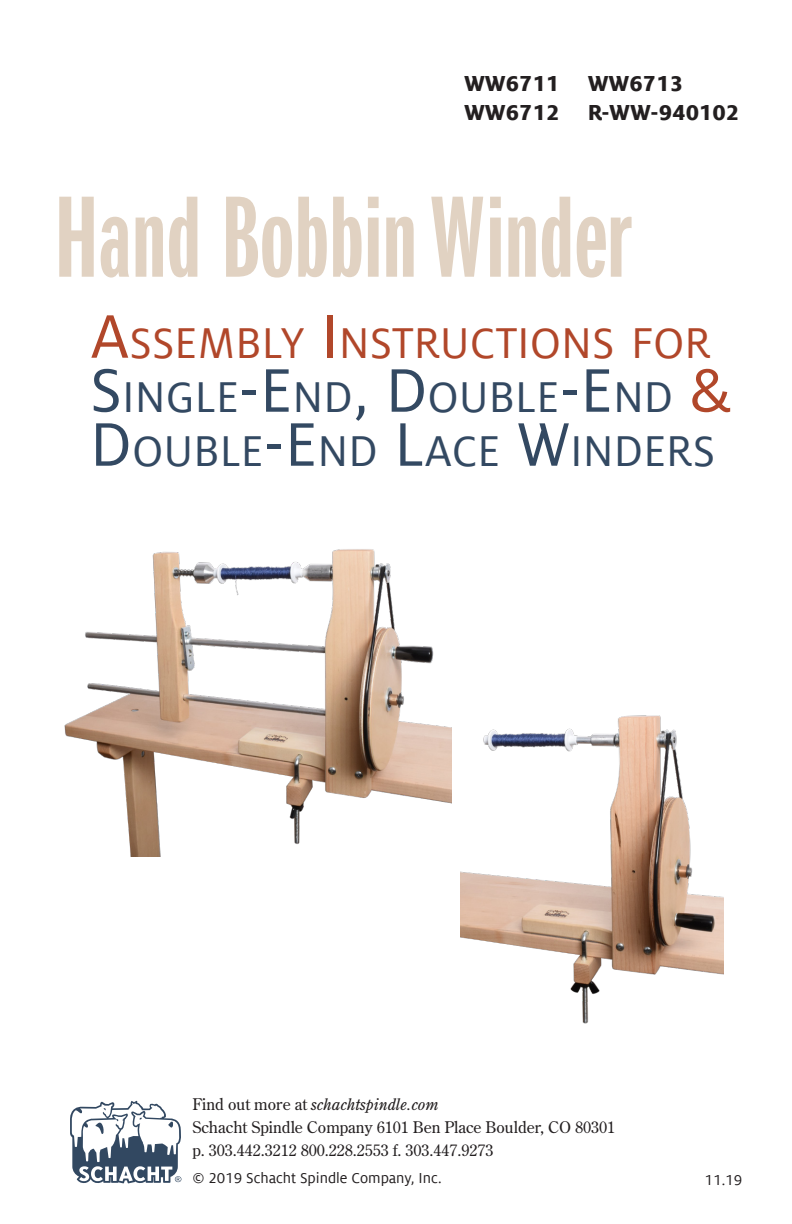
<style>
.page{position:relative;width:792px;height:1224px;background:#fff}
.page>*{position:absolute;margin:0;border:0;box-sizing:border-box;transform-origin:0 0}
.title_cover{font:120px "ITC Franklin Gothic Std Dm X Cp";color:#e1d2c2}
.title_cover_second_l{font:47.6px "Milo Offc";color:#334962}
.title_cover_second_l-2{font:47.6px "Milo Offc";color:#b1472a}
.product_number{font:800 24px "Milo Offc";color:#231f20}
.footer_block{font:16px "Century Old Style Std";color:#231f20}
.paragraph{font:16px "Milo Offc";color:#231f20}
.footer_block-2{font:italic 16px "Century Old Style Std";color:#231f20}
.s1{font-size:68px}
.s2{font-size:68px;color:#b1472a}
.s3{font-style:normal}
</style>
<div class="page">
<svg style="left:70px;top:1101px;width:111px;height:82px"></svg>
<img style="left:460px;top:715px;width:264px;height:309px">
<img style="left:64px;top:549px;width:387px;height:308px">
<p class="product_number" style="left:464px;top:70px;width:97px">WW6711</p>
<p class="product_number" style="left:464px;top:99px;width:97px">WW6712</p>
<p class="product_number" style="left:588px;top:70px;width:97px">WW6713</p>
<p class="product_number" style="left:588px;top:99px;width:153px">R-WW-940102</p>
<p class="title_cover" style="left:54px;top:172px;width:579px">Hand Bobbin Winder</p>
<p class="title_cover_second_l-2" style="left:90px;top:317px;width:623px"><span class="s1">A</span>SSEMBLY <span class="s1">I</span>NSTRUCTIONS FOR</p>
<p class="title_cover_second_l" style="left:90px;top:371px;width:643px"><span class="s1">S</span>I NGLE<span class="s1">-E</span>ND<span class="s1">, D</span>OUBLE<span class="s1">-E</span>ND <span class="s2">&amp;</span></p>
<p class="title_cover_second_l" style="left:90px;top:425px;width:627px"><span class="s1">D</span>OUBLE<span class="s1">-E</span> ND <span class="s1">L</span>ACE <span class="s1">W</span>I NDERS</p>
<p class="footer_block-2" style="left:193px;top:1094px;width:248px"><span class="s3">Find out more at</span> schachtspindle.com</p>
<p class="footer_block" style="left:193px;top:1117px;width:424px">Schacht Spindle Company 6101 Ben Place Boulder, CO 80301</p>
<p class="footer_block" style="left:193px;top:1140px;width:303px">p. 303.442.3212 800.228.2553 f. 303.447.9273</p>
<p class="paragraph" style="left:193px;top:1170px;width:251px">© 2019 Schacht Spindle Company, Inc.</p>
<p class="paragraph" style="left:705px;top:1171px;width:39px">11.19</p>
</div>
